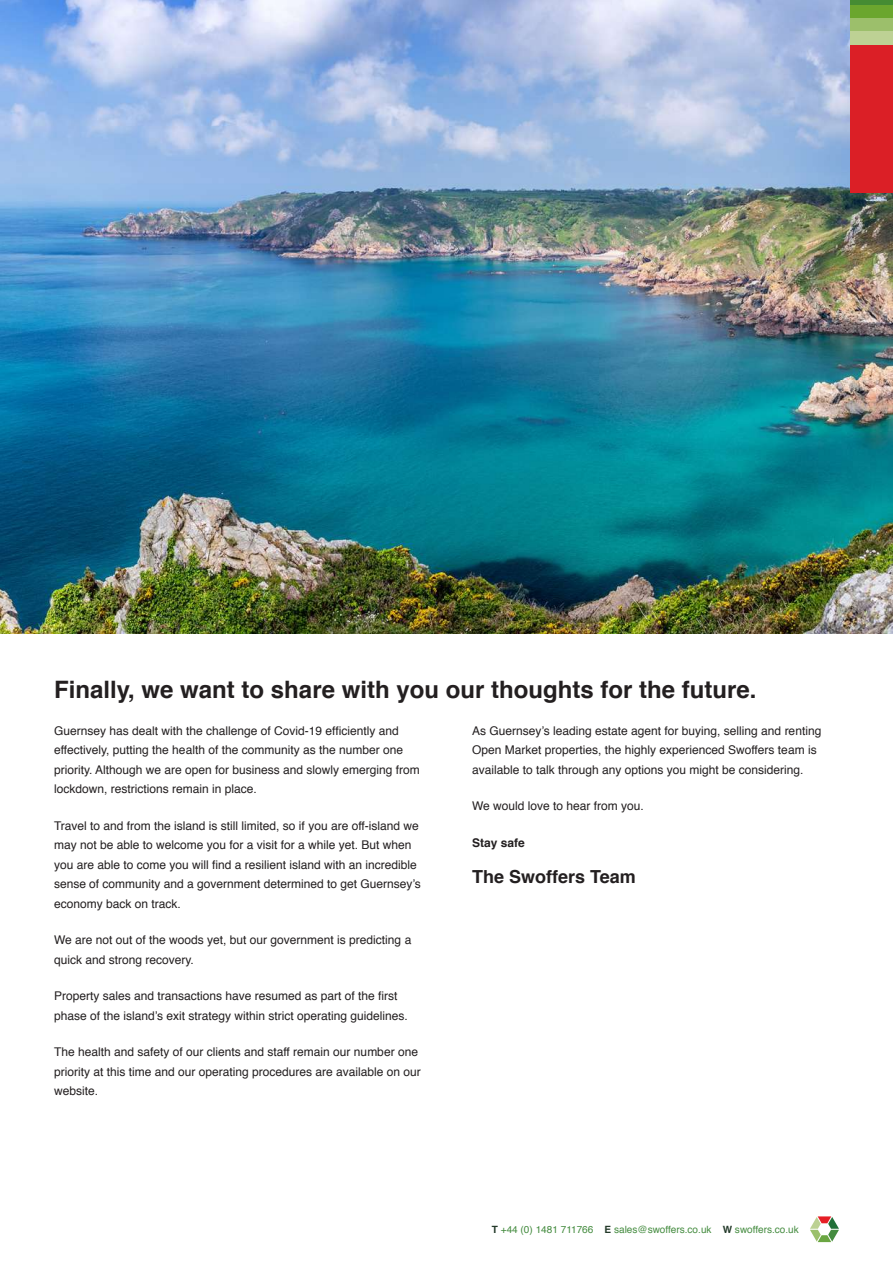
<style>
.page{position:relative;width:893px;height:1263px;background:#fff}
.page>*{position:absolute;margin:0;border:0;box-sizing:border-box;transform-origin:0 0}
.t1{font:700 24px "Helvetica";color:#231f20}
.t2{font:700 18px "Helvetica";color:#231f20}
.t3{font:12px/19.5px "Helvetica";color:#231f20}
.t4{font:700 12px "Helvetica";color:#231f20}
.t5{font:10.05px "Helvetica";color:#458c40}
.s1{font-weight:700;color:#243a2a}
</style>
<div class="page">
<svg style="left:810px;top:1216px;width:29px;height:26px"></svg>
<img style="left:0;top:0;width:893px;height:634px">
<div style="left:850px;top:0;width:43px;height:5px;background:#458c33"></div>
<div style="left:850px;top:5px;width:43px;height:13px;background:#6ba62e"></div>
<div style="left:850px;top:18px;width:43px;height:14px;background:#9cbf6b"></div>
<div style="left:850px;top:32px;width:43px;height:13px;background:#bdd194"></div>
<div style="left:850px;top:45px;width:43px;height:147px;background:#db1f26"></div>
<h1 class="t1" style="left:54px;top:671px;width:704px">Finally, we want to share with you our thoughts for the future.</h1>
<p class="t3" style="left:54px;top:721px;width:367px">Guernsey has dealt with the challenge of Covid-19 efficiently and effectively, putting the health of the community as the number one priority. Although we are open for business and slowly emerging from lockdown, restrictions remain in place.</p>
<p class="t3" style="left:54px;top:816px;width:368px">Travel to and from the island is still limited, so if you are off-island we may not be able to welcome you for a visit for a while yet. But when you are able to come you will find a resilient island with an incredible sense of community and a government determined to get Guernsey’s economy back on track.</p>
<p class="t3" style="left:54px;top:931px;width:359px">We are not out of the woods yet, but our government is predicting a quick and strong recovery.</p>
<p class="t3" style="left:54px;top:987px;width:355px">Property sales and transactions have resumed as part of the first phase of the island’s exit strategy within strict operating guidelines.</p>
<p class="t3" style="left:54px;top:1043px;width:368px">The health and safety of our clients and staff remain our number one priority at this time and our operating procedures are available on our website.</p>
<p class="t3" style="left:472px;top:721px;width:351px">As Guernsey’s leading estate agent for buying, selling and renting<br>Open Market properties, the highly experienced Swoffers team is available to talk through any options you might be considering.</p>
<p class="t3" style="left:472px;top:797px;width:173px">We would love to hear from you.</p>
<p class="t4" style="left:472px;top:833px;width:54px">Stay safe</p>
<h2 class="t2" style="left:472px;top:862px;width:165px">The Swoffers Team</h2>
<p class="t5" style="left:492px;top:1221px;width:308px"><span class="s1">T</span> +44 (0) 1481 711766 <span class="s1">E</span> sales@swoffers.co.uk <span class="s1">W</span> swoffers.co.uk</p>
</div>
